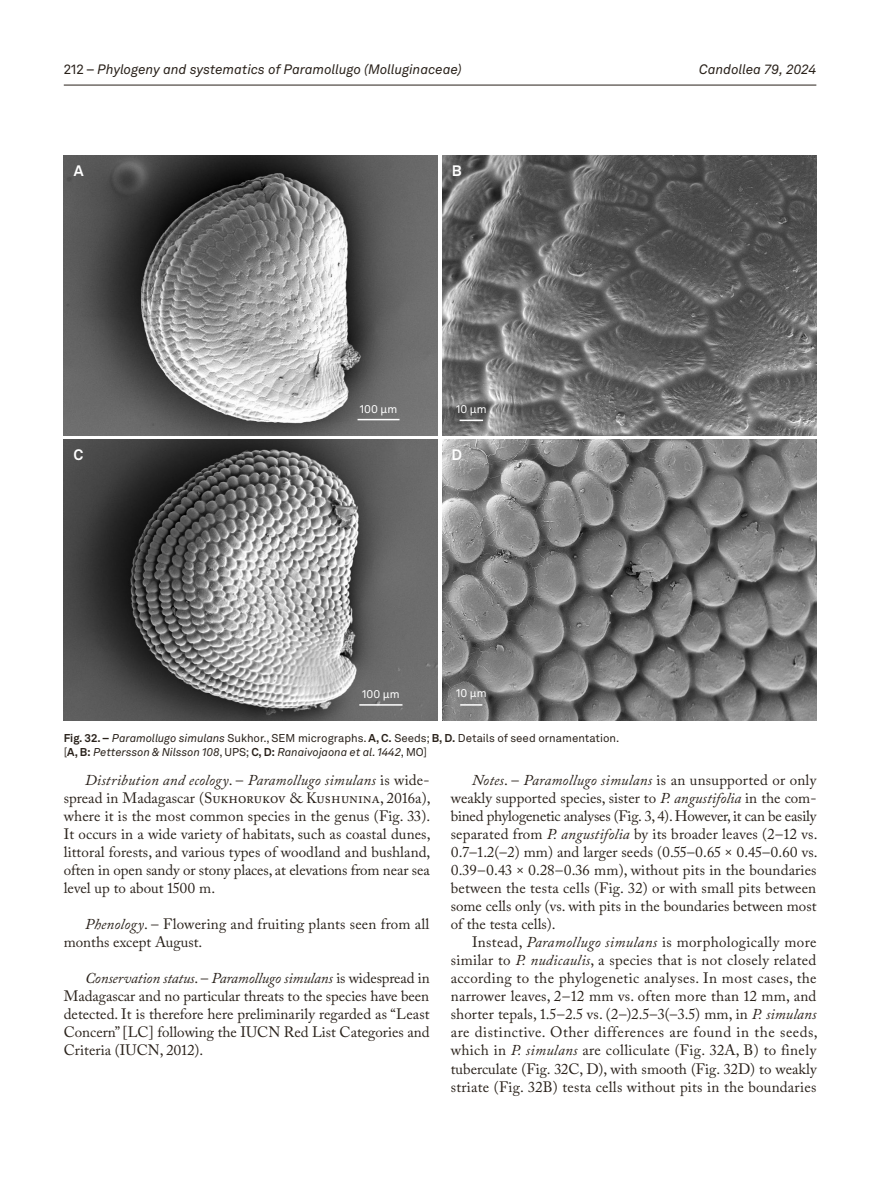
<style>
.page{position:relative;width:893px;height:1191px;background:#fff}
.page>*{position:absolute;margin:0;border:0;box-sizing:border-box;transform-origin:0 0}
.t1{font:15px/18px "Adobe Caslon Pro";color:#29211a;text-align:justify}
.t2{font:700 15px "Akkurat LL";color:#fff}
.t3{font:italic 13.5px "Akkurat LL";color:#29211a}
.t4{font:11.25px/14.2px "Akkurat LL";color:#29211a}
.t5{font:11.25px "Akkurat LL";color:#fff}
.s1{font-style:normal}
.s2{font-weight:700}
.s3{font-style:italic}
</style>
<div class="page">
<hr style="left:64px;top:85px;width:752px;height:1px;background:#29211a">
<img style="left:64px;top:155px;width:374px;height:281px">
<img style="left:64px;top:440px;width:374px;height:280px">
<img style="left:442px;top:155px;width:374px;height:281px">
<img style="left:442px;top:440px;width:374px;height:280px">
<hr style="left:358px;top:419px;width:42px;height:1px;background:#fff">
<hr style="left:359px;top:704px;width:43px;height:1px;background:#fff">
<hr style="left:459px;top:419px;width:24px;height:2px;background:#fff">
<svg style="left:460px;top:704px;width:22px;height:1px"></svg>
<p class="t3" style="left:64px;top:59px;width:399px"><span class="s1">212 –</span> Phylogeny and systematics of Paramollugo (Molluginaceae)</p>
<p class="t3" style="left:699px;top:59px;width:119px">Candollea 79, 2024</p>
<p class="t2" style="left:74px;top:159px;width:11px">A</p>
<p class="t2" style="left:74px;top:443px;width:11px">C</p>
<p class="t2" style="left:452px;top:159px;width:12px">B</p>
<p class="t5" style="left:360px;top:400px;width:39px">100 μm</p>
<p class="t5" style="left:456px;top:400px;width:32px">10 μm</p>
<p class="t2" style="left:452px;top:443px;width:12px">D</p>
<p class="t5" style="left:362px;top:686px;width:39px">100 μm</p>
<p class="t5" style="left:456px;top:685px;width:32px">10 μm</p>
<p class="t4" style="left:64px;top:730px;width:557px"><span class="s2">Fig. 32. –</span> <span class="s3">Paramollugo simulans</span> Sukhor., SEM micrographs. <span class="s2">A, C.</span> Seeds; <span class="s2">B, D.</span> Details of seed ornamentation. [<span class="s2">A, B:</span> <span class="s3">Pettersson &amp; Nilsson 108</span>, UPS; <span class="s2">C, D:</span> <span class="s3">Ranaivojaona et al. 1442</span>, MO]</p>
<p class="t1" style="left:64px;top:771px;width:368px;text-indent:21px"><span class="s3">Distribution and ecology</span>. – <span class="s3">Paramollugo simulans</span> is wide&shy;spread in Madagascar (Sukhorukov &amp; Kushunina, 2016a), where it is the most common species in the genus (Fig. 33).<br>It occurs in a wide variety of habitats, such as coastal dunes, littoral forests, and various types of woodland and bushland, often in open sandy or stony places, at elevations from near sea level up to about 1500 m.</p>
<p class="t1" style="left:64px;top:915px;width:367px;text-indent:21px"><span class="s3">Phenology</span>. – Flowering and fruiting plants seen from all months except August.</p>
<p class="t1" style="left:64px;top:969px;width:367px;text-indent:21px"><span class="s3">Conservation status</span>. – <span class="s3">Paramollugo simulans</span> is widespread in Madagascar and no particular threats to the species have been detected. It is therefore here preliminarily regarded as “Least Concern” [LC] following the IUCN Red List Categories and Criteria (IUCN, 2012).</p>
<p class="t1" style="left:451px;top:771px;width:368px;text-indent:21px"><span class="s3">Notes</span>. – <span class="s3">Paramollugo simulans</span> is an unsupported or only weakly supported species, sister to <span class="s3">P. angustifolia</span> in the com&shy;bined phylogenetic analyses (Fig. 3, 4). However, it can be easily separated from <span class="s3">P. angustifolia</span> by its broader leaves (2–12 vs.<br>0.7–1.2(–2) mm) and larger seeds (0.55–0.65 × 0.45–0.60 vs.<br>0.39–0.43 × 0.28–0.36 mm), without pits in the boundaries between the testa cells (Fig. 32) or with small pits between some cells only (vs. with pits in the boundaries between most of the testa cells).</p>
<p class="t1" style="left:451px;top:933px;width:368px;text-indent:21px">Instead, <span class="s3">Paramollugo simulans</span> is morphologically more similar to <span class="s3">P. nudicaulis</span>, a species that is not closely related according to the phylogenetic analyses. In most cases, the narrower leaves, 2–12 mm vs. often more than 12 mm, and shorter tepals, 1.5–2.5 vs. (2–)2.5–3(–3.5) mm, in <span class="s3">P. simulans </span>are distinctive. Other differences are found in the seeds, which in <span class="s3">P. simulans</span> are colliculate (Fig. 32A, B) to finely tuberculate (Fig. 32C, D), with smooth (Fig. 32D) to weakly striate (Fig. 32B) testa cells without pits in the boundaries</p>
</div>
